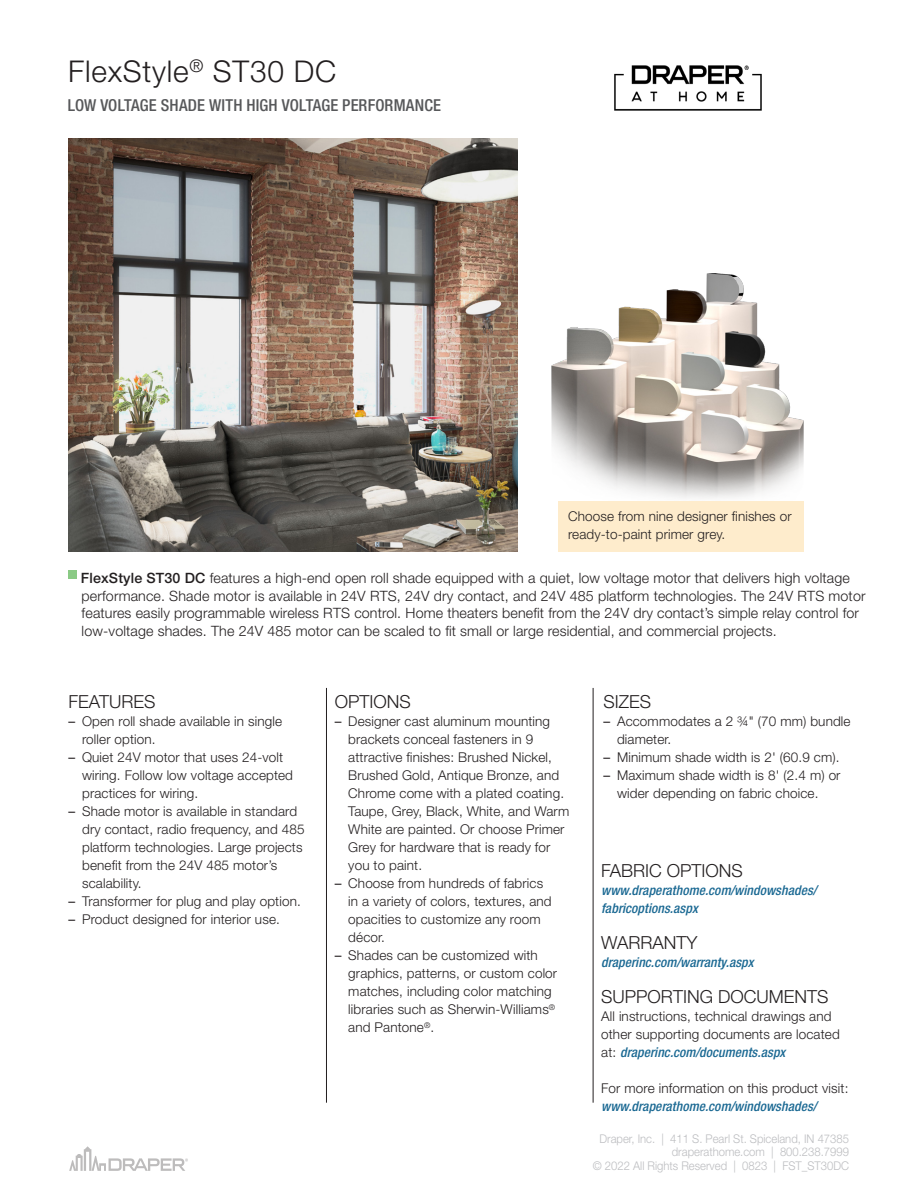
<style>
.page{position:relative;width:918px;height:1188px;background:#fff}
.page>*{position:absolute;margin:0;border:0;box-sizing:border-box;transform-origin:0 0}
.t1{font:300 30px "Helvetica Neue LT Pro";letter-spacing:.025em;color:#231f20}
.SMALL_HEADER{font:300 18px "Helvetica Neue LT Pro";color:#231f20}
.SUBHEAD{font:500 condensed 16.5px "Helvetica Neue LT Std";letter-spacing:.005em;color:#57585a}
.LARGE_PARAGRAPH{font:300 14.25px/17.9px "Helvetica Neue LT Std";letter-spacing:.01em;color:#231f20}
.BODY_COPY{font:300 13.5px/18px "Helvetica Neue LT Std";letter-spacing:.01em;color:#231f20}
.SMALL_HEADER-2{font:italic 500 condensed 13.5px/18px "Helvetica Neue LT Std";letter-spacing:.01em;color:#1b6993}
.BELOW_PHOTO{font:300 12px/13.5px "Helvetica Neue LT Std";color:#bcbdc0;text-align:right;scale:.94 1}
.s1{font-weight:500}
.s2{font-weight:400}
.s3{font-weight:500;font-style:italic;font-stretch:condensed;color:#1b6993}
</style>
<div class="page">
<div style="left:68px;top:570px;width:8px;height:8px;background:#8aca85"></div>
<hr style="left:593px;top:688px;width:1px;height:415px;background:#231f20">
<hr style="left:326px;top:688px;width:1px;height:415px;background:#231f20">
<svg style="left:69px;top:1146px;width:119px;height:25px"></svg>
<img style="left:551px;top:273px;width:253px;height:229px">
<div style="left:558px;top:502px;width:246px;height:50px;background:#feeccc"></div>
<img style="left:68px;top:138px;width:449px;height:414px">
<img style="left:614px;top:65px;width:148px;height:46px">
<p class="t1" style="left:68px;top:53px;width:270px">FlexStyle<sup>®</sup> ST30 DC</p>
<p class="SUBHEAD" style="left:68px;top:95px;width:375px">LOW VOLTAGE SHADE WITH HIGH VOLTAGE PERFORMANCE</p>
<p class="BODY_COPY" style="left:568px;top:507px;width:225px">Choose from nine designer finishes or ready-to-paint primer grey.</p>
<p class="LARGE_PARAGRAPH" style="left:81px;top:568px;width:786px"><span class="s1">FlexStyle ST30 DC</span> features a high-end open roll shade equipped with a quiet, low voltage motor that delivers high voltage performance. Shade motor is available in 24V RTS, 24V dry contact, and 24V 485 platform technologies. The 24V RTS motor features easily programmable wireless RTS control. Home theaters benefit from the 24V dry contact’s simple relay control for low-voltage shades. The 24V 485 motor can be scaled to fit small or large residential, and commercial projects.</p>
<p class="SMALL_HEADER" style="left:69px;top:690px;width:88px">FEATURES</p>
<p class="BODY_COPY" style="left:82px;top:711px;width:201px;text-indent:-14px"><span class="s2">–</span> Open roll shade available in single roller option.</p>
<p class="BODY_COPY" style="left:82px;top:747px;width:212px;text-indent:-14px"><span class="s2">–</span> Quiet 24V motor that uses 24-volt wiring. Follow low voltage accepted practices for wiring.</p>
<p class="BODY_COPY" style="left:82px;top:801px;width:224px;text-indent:-14px"><span class="s2">–</span> Shade motor is available in standard dry contact, radio frequency, and 485 platform technologies. Large projects benefit from the 24V 485 motor’s scalability.</p>
<p class="BODY_COPY" style="left:69px;top:891px;width:234px"><span class="s2">–</span> Transformer for plug and play option.</p>
<p class="BODY_COPY" style="left:69px;top:909px;width:213px"><span class="s2">–</span> Product designed for interior use.</p>
<p class="SMALL_HEADER" style="left:335px;top:691px;width:78px">OPTIONS</p>
<p class="BODY_COPY" style="left:348px;top:712px;width:222px;text-indent:-14px"><span class="s2">–</span> Designer cast aluminum mounting brackets conceal fasteners in 9 attractive finishes: Brushed Nickel,<br>Brushed Gold, Antique Bronze, and<br>Chrome come with a plated coating.<br>Taupe, Grey, Black, White, and Warm<br>White are painted. Or choose Primer<br>Grey for hardware that is ready for you to paint.</p>
<p class="BODY_COPY" style="left:348px;top:874px;width:205px;text-indent:-14px"><span class="s2">–</span> Choose from hundreds of fabrics in a variety of colors, textures, and opacities to customize any room décor.</p>
<p class="BODY_COPY" style="left:348px;top:946px;width:210px;text-indent:-14px"><span class="s2">–</span> Shades can be customized with graphics, patterns, or custom color matches, including color matching libraries such as Sherwin-Williams<sup>® </sup>and Pantone<sup>®</sup>.</p>
<p class="SMALL_HEADER" style="left:604px;top:691px;width:49px">SIZES</p>
<p class="BODY_COPY" style="left:617px;top:712px;width:235px;text-indent:-14px"><span class="s2">–</span> Accommodates a 2 ¾" (70 mm) bundle diameter.</p>
<p class="BODY_COPY" style="left:604px;top:748px;width:238px"><span class="s2">–</span> Minimum shade width is 2' (60.9 cm).</p>
<p class="BODY_COPY" style="left:617px;top:766px;width:225px;text-indent:-14px"><span class="s2">–</span> Maximum shade width is 8' (2.4 m) or wider depending on fabric choice.</p>
<p class="SMALL_HEADER" style="left:601px;top:859px;width:143px">FABRIC OPTIONS</p>
<p class="SMALL_HEADER-2" style="left:601px;top:881px;width:217px">www.draperathome.com/windowshades/ fabricoptions.aspx</p>
<p class="SMALL_HEADER" style="left:601px;top:931px;width:98px">WARRANTY</p>
<p class="SMALL_HEADER-2" style="left:601px;top:953px;width:154px">draperinc.com/warranty.aspx</p>
<p class="SMALL_HEADER" style="left:601px;top:985px;width:229px">SUPPORTING DOCUMENTS</p>
<p class="BODY_COPY" style="left:601px;top:1007px;width:240px">All instructions, technical drawings and other supporting documents are located at: <span class="s3">draperinc.com/documents.aspx</span></p>
<p class="BODY_COPY" style="left:601px;top:1079px;width:249px">For more information on this product visit: <span class="s3">www.draperathome.com/windowshades/</span></p>
<p class="BELOW_PHOTO" style="left:593px;top:1131px;width:274px">Draper, Inc. | 411 S. Pearl St. Spiceland, IN 47385 draperathome.com | 800.238.7999<br>© 2022 All Rights Reserved | 0823 | FST_ST30DC</p>
</div>
